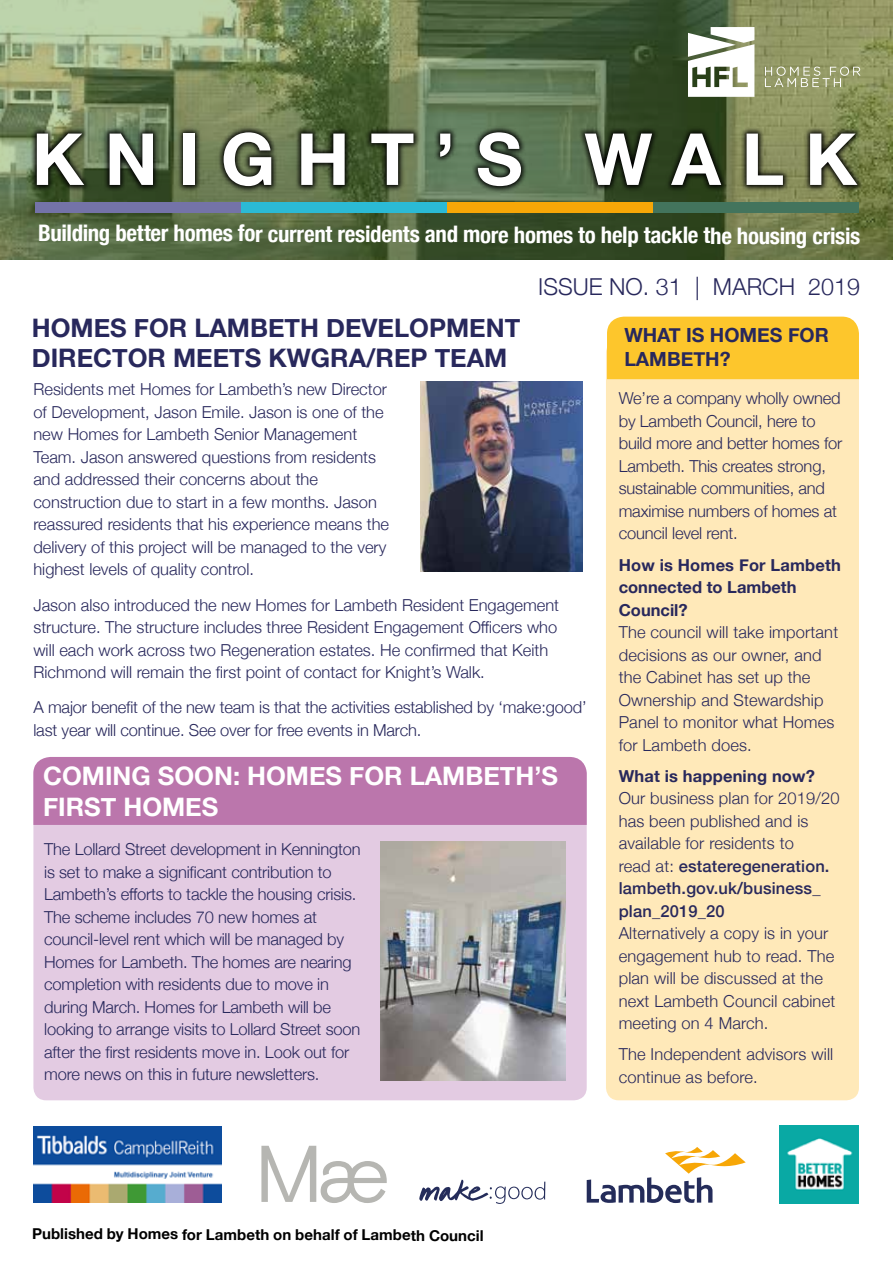
<style>
.page{position:relative;width:893px;height:1263px;background:#fff}
.page>*{position:absolute;margin:0;border:0;box-sizing:border-box;transform-origin:0 0}
.t1{font:700 71.85px "Helvetica Neue";letter-spacing:.29em;color:#fff}
.t2{font:700 25.5px/30.6px "Helvetica Neue";color:#28285c}
.t3{font:700 25.5px/30.6px "Helvetica Neue";color:#fff}
.t4{font:300 23.4px "Helvetica Neue";color:#28285c}
.t5{font:700 condensed 22.8px "Helvetica Neue";letter-spacing:-.02em;color:#fff}
.t6{font:700 19.5px/23.4px "Helvetica Neue";color:#28285c}
.t7{font:300 16.5px/22.5px "Helvetica Neue";color:#28285c}
.t8{font:700 16.5px/22.5px "Helvetica Neue";letter-spacing:.01em;color:#28285c}
.t9{font:700 15px "Helvetica Neue";letter-spacing:-.005em;color:#000}
.s1{font-weight:500}
</style>
<div class="page">
<div style="left:606px;top:340px;width:253px;height:760px;background:#ffe9b9;border-radius:13px"></div>
<svg style="left:0;top:0;width:893px;height:259px;background:#67794f"></svg>
<div style="left:33px;top:760px;width:554px;height:340px;background:#e3cbe2;border-radius:13px"></div>
<div style="left:33px;top:757px;width:554px;height:68px;background:#bb76ac"></div>
<svg style="left:587px;top:1147px;width:159px;height:56px"></svg>
<img style="left:33px;top:1127px;width:189px;height:75px">
<svg style="left:261px;top:1146px;width:126px;height:57px"></svg>
<img style="left:779px;top:1126px;width:80px;height:77px">
<svg style="left:419px;top:1179px;width:126px;height:25px"></svg>
<img style="left:420px;top:381px;width:163px;height:190px">
<svg style="left:765px;top:67px;width:95px;height:20px;background:#a6ab80"></svg>
<svg style="left:688px;top:27px;width:66px;height:70px"></svg>
<svg style="left:30px;top:125px;width:834px;height:68px;background:#3f4c31"></svg>
<div style="left:35px;top:202px;width:206px;height:11px;background:#7473a8"></div>
<div style="left:241px;top:202px;width:206px;height:11px;background:#2bbad5"></div>
<div style="left:447px;top:202px;width:206px;height:11px;background:#f7a707"></div>
<div style="left:653px;top:202px;width:206px;height:11px;background:#43745d"></div>
<img style="left:380px;top:841px;width:186px;height:239px">
<div style="left:607px;top:317px;width:252px;height:62px;background:#fdc62c"></div>
<h1 class="t1" style="left:32px;top:103px;width:827px">KNIGHT’S WALK</h1>
<h3 class="t5" style="left:38px;top:215px;width:824px">Building better homes for current residents and more homes to help tackle the housing crisis</h3>
<h2 class="t2" style="left:32px;top:313px;width:490px">HOMES FOR LAMBETH DEVELOPMENT<br>DIRECTOR MEETS KWGRA/REP TEAM</h2>
<h3 class="t4" style="left:538px;top:268px;width:323px">ISSUE NO. 31 | MARCH 2019</h3>
<p class="t6" style="left:624px;top:324px;width:206px">WHAT IS HOMES FOR<br>LAMBETH?</p>
<p class="t7" style="left:33px;top:377px;width:357px">Residents met Homes for Lambeth’s new Director of Development, Jason Emile. Jason is one of the new Homes for Lambeth Senior Management Team. Jason answered questions from residents and addressed their concerns about the construction due to start in a few months. Jason reassured residents that his experience means the delivery of this project will be managed to the very highest levels of quality control.</p>
<p class="t7" style="left:33px;top:592px;width:527px">Jason also introduced the new Homes for Lambeth Resident Engagement structure. The structure includes three Resident Engagement Officers who will each work across two Regeneration estates. He confirmed that Keith Richmond will remain the first point of contact for Knight’s Walk.</p>
<p class="t7" style="left:33px;top:695px;width:555px">A major benefit of the new team is that the activities established by ‘make:good’ last year will continue. See over for free events in March.</p>
<h2 class="t3" style="left:43px;top:761px;width:516px">COMING SOON: HOMES FOR LAMBETH’S<br>FIRST HOMES</h2>
<p class="t7" style="left:44px;top:837px;width:318px">The Lollard Street development in Kennington is set to make a significant contribution to Lambeth’s efforts to tackle the housing crisis.<br>The scheme includes 70 new homes at council-level rent which will be managed by Homes for Lambeth. The homes are nearing completion with residents due to move in during March. Homes for Lambeth will be looking to arrange visits to Lollard Street soon after the first residents move in. Look out for more news on this in future newsletters.</p>
<p class="t7" style="left:619px;top:386px;width:225px">We’re a company wholly owned by Lambeth Council, here to build more and better homes for<br>Lambeth. This creates strong, sustainable communities, and maximise numbers of homes at council level rent.</p>
<p class="t8" style="left:619px;top:554px;width:224px">How is Homes For Lambeth connected to Lambeth<br>Council?</p>
<p class="t7" style="left:619px;top:620px;width:221px">The council will take important decisions as our owner, and the Cabinet has set up the<br>Ownership and Stewardship<br>Panel to monitor what Homes for Lambeth does.</p>
<p class="t8" style="left:619px;top:765px;width:198px">What is happening now?</p>
<p class="t7" style="left:619px;top:786px;width:223px">Our business plan for 2019/20 has been published and is available for residents to<br>read at: <span class="s1">estateregeneration. lambeth.gov.uk/business_ plan_2019_20</span></p>
<p class="t7" style="left:619px;top:921px;width:218px">Alternatively a copy is in your engagement hub to read. The plan will be discussed at the next Lambeth Council cabinet meeting on 4 March.</p>
<p class="t7" style="left:619px;top:1042px;width:216px">The Independent advisors will continue as before.</p>
<p class="t9" style="left:32px;top:1223px;width:453px">Published by Homes for Lambeth on behalf of Lambeth Council</p>
</div>
